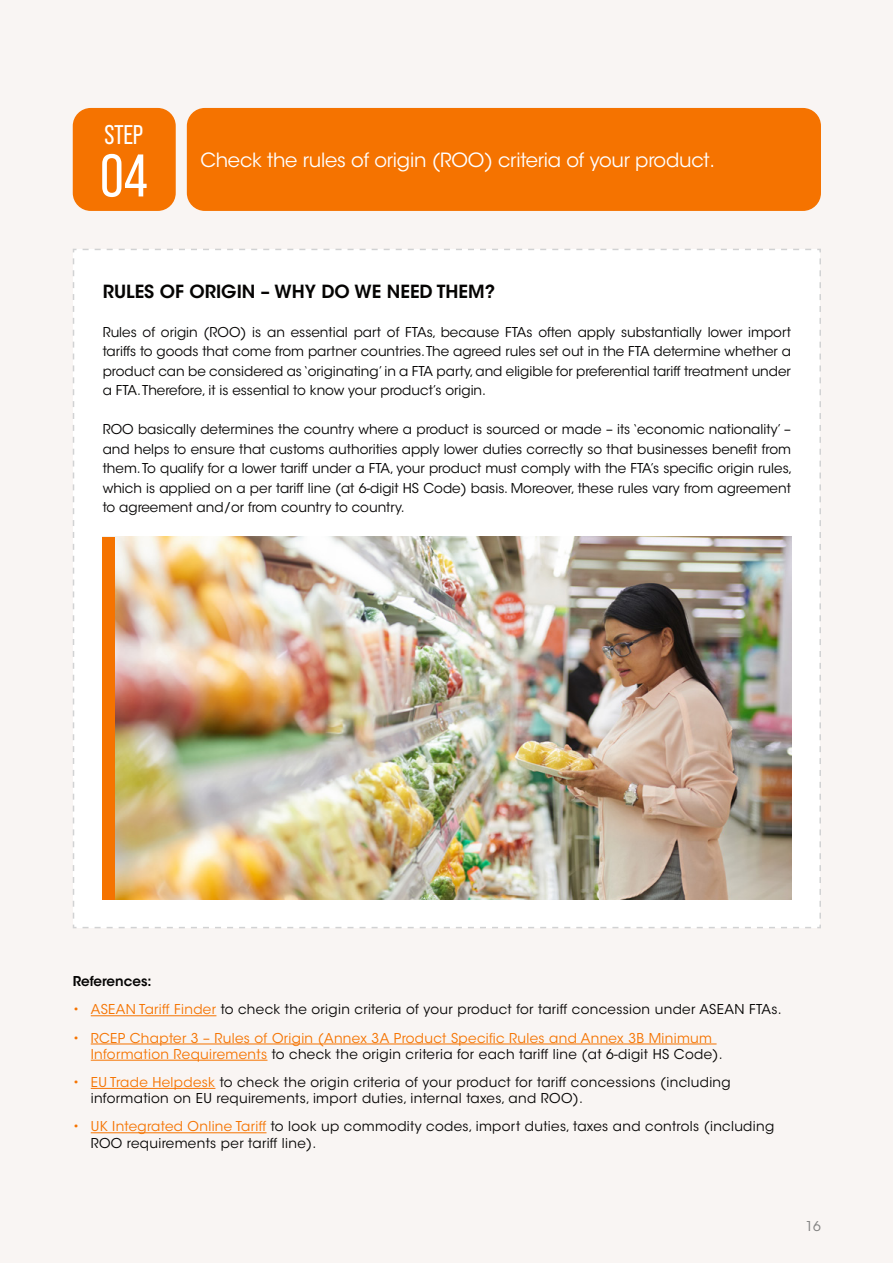
<style>
.page{position:relative;width:893px;height:1263px;background:#f9f5f3}
.page>*{position:absolute;margin:0;border:0;box-sizing:border-box;transform-origin:0 0}
.t1{font:60px "Bebas Neue Pro";color:#fff}
.t2{font:27px "Bebas Neue Pro";color:#fff}
.t3{font:19.5px "ITC Avant Garde Std";letter-spacing:-.01em;color:#fff}
.t4{font:600 18px "ITC Avant Garde Std";color:#050403}
.t5{font:13.5px/19.5px "ITC Avant Garde Std";letter-spacing:.025em;color:#050403;text-align:justify}
.t6{font:13.5px/16.2px "ITC Avant Garde Std";letter-spacing:.025em;color:#f57300}
.t7{font:600 13.5px "ITC Avant Garde Std";color:#050403}
.t8{font:13.5px "ITC Avant Garde Std";color:#828281}
.s1{color:#f57300}
.s2{color:#050403}
</style>
<div class="page">
<div style="left:73px;top:108px;width:103px;height:103px;background:#f57300;border-radius:18px"></div>
<div style="left:187px;top:108px;width:634px;height:103px;background:#f57300;border-radius:18px"></div>
<div style="left:73px;top:248px;width:748px;height:681px;background:#fff"></div>
<hr style="left:91px;top:1015px;width:125px;height:1px;background:#f57300">
<hr style="left:91px;top:1044px;width:626px;height:1px;background:#f57300">
<hr style="left:91px;top:1060px;width:176px;height:1px;background:#f57300">
<hr style="left:91px;top:1088px;width:124px;height:1px;background:#f57300">
<hr style="left:91px;top:1132px;width:175px;height:1px;background:#f57300">
<img style="left:115px;top:537px;width:677px;height:362px">
<div style="left:103px;top:537px;width:12px;height:362px;background:#f57300"></div>
<h2 class="t2" style="left:104px;top:119px;width:40px">STEP</h2>
<h1 class="t1" style="left:100px;top:142px;width:49px">04</h1>
<h3 class="t3" style="left:200px;top:148px;width:516px">Check the rules of origin (ROO) criteria of your product.</h3>
<h3 class="t4" style="left:103px;top:280px;width:394px">RULES OF ORIGIN – WHY DO WE NEED THEM?</h3>
<p class="t5" style="left:103px;top:322px;width:690px">Rules of origin (ROO) is an essential part of FTAs, because FTAs often apply substantially lower import tariffs to goods that come from partner countries. The agreed rules set out in the FTA determine whether a product can be considered as ‘originating’ in a FTA party, and eligible for preferential tariff treatment under a FTA. Therefore, it is essential to know your product’s origin.</p>
<p class="t5" style="left:103px;top:420px;width:691px">ROO basically determines the country where a product is sourced or made – its ‘economic nationality’ – and helps to ensure that customs authorities apply lower duties correctly so that businesses benefit from them. To qualify for a lower tariff under a FTA, your product must comply with the FTA’s specific origin rules, which is applied on a per tariff line (at 6-digit HS Code) basis. Moreover, these rules vary from agreement to agreement and/or from country to country.</p>
<p class="t7" style="left:73px;top:973px;width:80px">References:</p>
<p class="t5" style="left:73px;top:1000px;width:710px"><span class="s1">• ASEAN Tariff Finder</span> to check the origin criteria of your product for tariff concession under ASEAN FTAs.</p>
<p class="t6" style="left:91px;top:1030px;width:633px;text-indent:-18px">• RCEP Chapter 3 – Rules of Origin (Annex 3A Product Specific Rules and Annex 3B Minimum<br>Information Requirements <span class="s2">to check the origin criteria for each tariff line (at 6-digit HS Code).</span></p>
<p class="t5" style="left:91px;top:1074px;width:641px;line-height:16.2px;text-indent:-18px"><span class="s1">• EU Trade Helpdesk</span> to check the origin criteria of your product for tariff concessions (including information on EU requirements, import duties, internal taxes, and ROO).</p>
<p class="t5" style="left:91px;top:1119px;width:685px;line-height:16.2px;text-indent:-18px"><span class="s1">• UK Integrated Online Tariff</span> to look up commodity codes, import duties, taxes and controls (including<br>ROO requirements per tariff line).</p>
<p class="t8" style="left:805px;top:1218px;width:17px">16</p>
</div>
